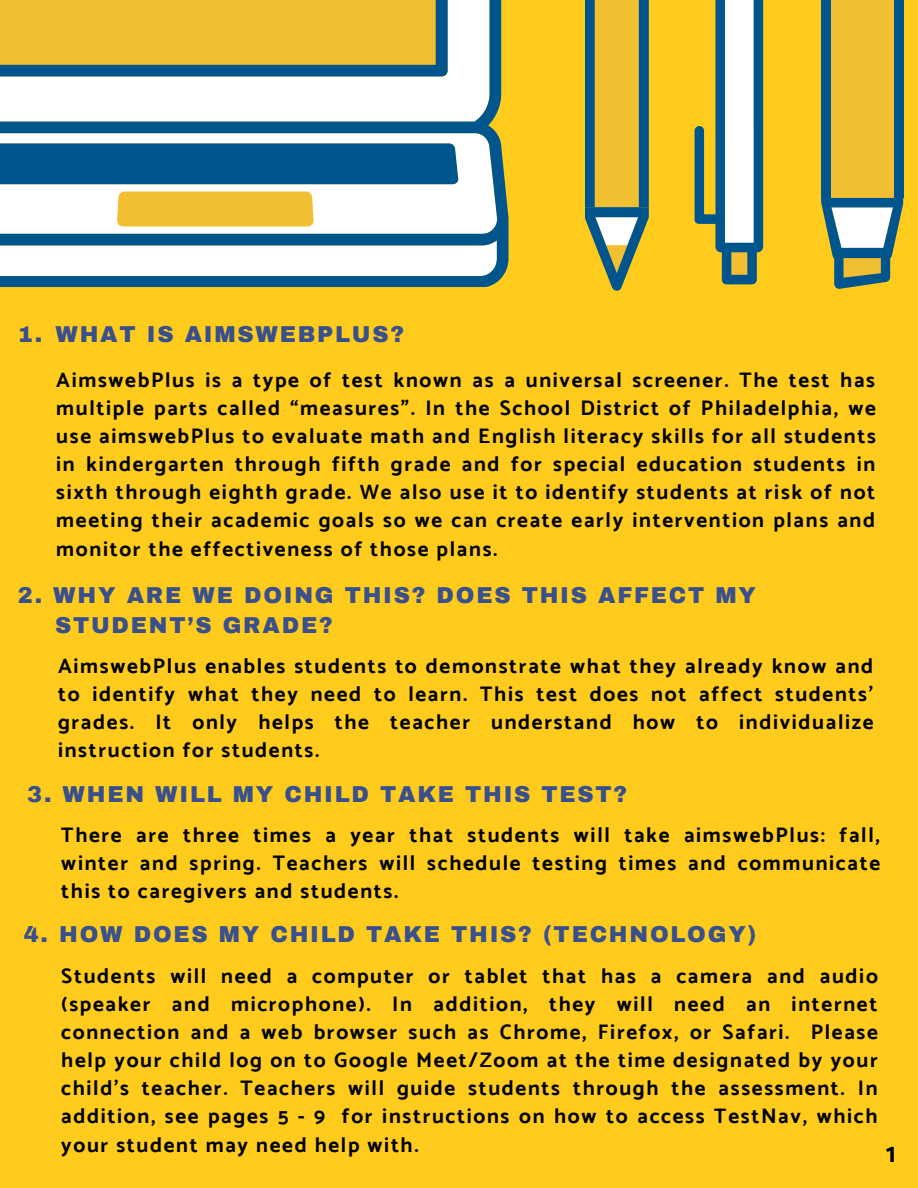
<style>
.page{position:relative;width:918px;height:1188px;background:#ffcc1d}
.page>*{position:absolute;margin:0;border:0;box-sizing:border-box;transform-origin:0 0}
.t1{font:700 27px "Catamaran";color:#000}
.t2{font:900 22.5px/30.3px "Archivo";letter-spacing:.08em;color:#3a508c}
.t3{font:700 21px/28.2px "Catamaran";letter-spacing:.08em;color:#000;text-align:justify}
</style>
<div class="page">
<svg style="left:585px;top:0;width:63px;height:291px;background:#a5a056"></svg>
<svg style="left:0;top:0;width:509px;height:287px;background:#c5d3d0"></svg>
<div style="left:0;top:143px;width:458px;height:41px;background:#00568c"></div>
<svg style="left:0;top:0;width:448px;height:76px;background:#caad40"></svg>
<svg style="left:695px;top:0;width:68px;height:284px"></svg>
<div style="left:894px;top:0;width:9px;height:198px;background:#00568c"></div>
<div style="left:821px;top:0;width:9px;height:198px;background:#00568c"></div>
<div style="left:830px;top:0;width:64px;height:198px;background:#f2be32"></div>
<svg style="left:821px;top:198px;width:82px;height:91px"></svg>
<p class="t2" style="left:18px;top:319px;width:388px">1. WHAT IS AIMSWEBPLUS?</p>
<p class="t3" style="left:56px;top:365px;width:821px">AimswebPlus is a type of test known as a universal screener. The test has multiple parts called “measures”. In the School District of Philadelphia, we use aimswebPlus to evaluate math and English literacy skills for all students in kindergarten through fifth grade and for special education students in sixth through eighth grade. We also use it to identify students at risk of not meeting their academic goals so we can create early intervention plans and monitor the effectiveness of those plans.</p>
<p class="t2" style="left:55px;top:580px;width:703px;text-indent:-37px">2. WHY ARE WE DOING THIS? DOES THIS AFFECT MY<br>STUDENT’S GRADE?</p>
<p class="t3" style="left:58px;top:652px;width:817px">AimswebPlus enables students to demonstrate what they already know and to identify what they need to learn. This test does not affect students’ grades. It only helps the teacher understand how to individualize instruction for students.</p>
<p class="t2" style="left:27px;top:779px;width:602px">3. WHEN WILL MY CHILD TAKE THIS TEST?</p>
<p class="t3" style="left:61px;top:821px;width:820px">There are three times a year that students will take aimswebPlus: fall, winter and spring. Teachers will schedule testing times and communicate this to caregivers and students.</p>
<p class="t2" style="left:24px;top:920px;width:734px">4. HOW DOES MY CHILD TAKE THIS? (TECHNOLOGY)</p>
<p class="t3" style="left:61px;top:961px;width:818px">Students will need a computer or tablet that has a camera and audio (speaker and microphone). In addition, they will need an internet connection and a web browser such as Chrome, Firefox, or Safari. Please help your child log on to Google Meet/Zoom at the time designated by your child’s teacher. Teachers will guide students through the assessment. In addition, see pages 5 - 9 for instructions on how to access TestNav, which your student may need help with.</p>
<p class="t1" style="left:886px;top:1137px;width:11px">1</p>
</div>
